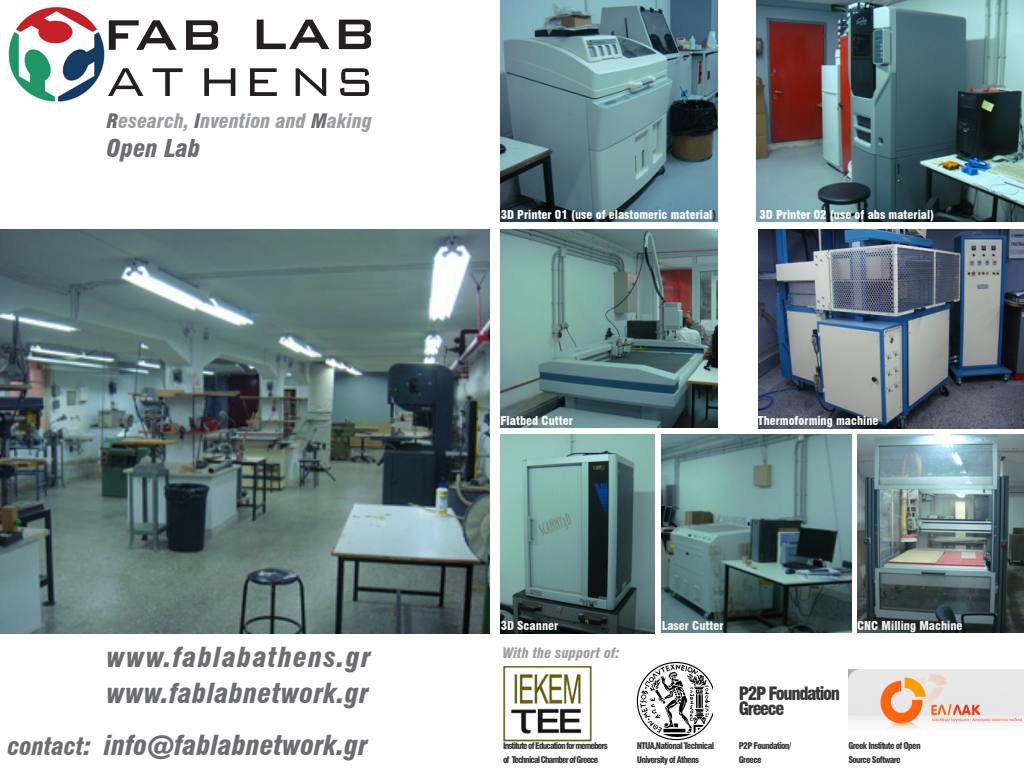
<style>
.page{position:relative;width:1024px;height:768px;background:#fff}
.page>*{position:absolute;margin:0;border:0;box-sizing:border-box;transform-origin:0 0}
.t1{font:500 57.2px "Bank Gothic BT";letter-spacing:-.01em;color:#231f20}
.t2{font:300 53.6px "Bank Gothic BT";letter-spacing:.07em;color:#231f20}
.t3{font:italic 900 condensed 27px "Swiss 721 BT";letter-spacing:.015em;color:#6c6d70}
.t4{font:italic 900 condensed 27px "Swiss 721 BT";letter-spacing:.05em;color:#6c6d70}
.t5{font:italic 900 condensed 24px "Swiss 721 BT";color:#6c6d70}
.t6{font:italic 900 condensed 19.5px "Swiss 721 BT";color:#9b9da0}
.t7{font:900 condensed 18px "Swiss 721 BT";letter-spacing:-.075em;color:#373738}
.t8{font:italic 900 condensed 14px "Swiss 721 BT";color:#9b9da0}
.t9{font:900 condensed 12px "Swiss 721 BT";color:#fff}
.t10{font:900 condensed 12px "Swiss 721 BT";color:#f7f7f8}
.t11{font:900 condensed 12px "Swiss 721 BT";color:#fafafa}
.t12{font:900 condensed 12px "Swiss 721 BT";color:#fcfcfc}
.t13{font:900 condensed 9px/14.4px "Swiss 721 BT";letter-spacing:-.075em;color:#373738}
.t14{font:900 condensed 9px "Swiss 721 BT";letter-spacing:-.1em;color:#373738}
.s1{color:#6c6d70}
.s2{color:#373738}
.s3{font-size:24px}
</style>
<div class="page">
<img style="left:0;top:229px;width:490px;height:404px">
<img style="left:8px;top:6px;width:97px;height:96px">
<img style="left:857px;top:434px;width:167px;height:198px">
<img style="left:758px;top:229px;width:266px;height:200px">
<img style="left:500px;top:434px;width:154px;height:199px">
<img style="left:757px;top:0;width:267px;height:221px">
<img style="left:501px;top:0;width:216px;height:221px">
<img style="left:501px;top:229px;width:216px;height:199px">
<img style="left:662px;top:434px;width:189px;height:198px">
<img style="left:637px;top:662px;width:75px;height:78px">
<img style="left:503px;top:666px;width:89px;height:76px">
<img style="left:848px;top:669px;width:176px;height:60px">
<p class="t1" style="left:101px;top:3px;width:277px">FAB LAB</p>
<p class="t2" style="left:106px;top:53px;width:271px">AT HENS</p>
<p class="t6" style="left:107px;top:109px;width:267px"><span class="s1">R</span>esearch, <span class="s1">I</span>nvention and <span class="s1">M</span>aking</p>
<p class="t5" style="left:107px;top:134px;width:95px">Open Lab</p>
<p class="t9" style="left:501px;top:207px;width:217px">3D Printer 01 (use of elastomeric material<span class="s2">)</span></p>
<p class="t9" style="left:759px;top:207px;width:176px">3D Printer 02 (use of abs material)</p>
<p class="t12" style="left:500px;top:413px;width:74px">Flatbed Cutter</p>
<p class="t11" style="left:758px;top:414px;width:122px">Thermoforming machine</p>
<p class="t10" style="left:501px;top:618px;width:59px">3D Scanner</p>
<p class="t10" style="left:662px;top:618px;width:63px">Laser Cutter</p>
<p class="t10" style="left:857px;top:618px;width:107px">CNC Milling Machine</p>
<p class="t4" style="left:107px;top:641px;width:265px">www.fablabathens.gr</p>
<p class="t3" style="left:107px;top:677px;width:263px">www.fablabnetwork.gr</p>
<p class="t3" style="left:8px;top:729px;width:361px"><span class="s3">contact:</span> info@fablabnetwork.gr</p>
<p class="t13" style="left:637px;top:738px;width:79px">NTUA,National Technical<br>University of Athens</p>
<p class="t13" style="left:739px;top:738px;width:54px">P2P Foundation/</p>
<p class="t8" style="left:502px;top:645px;width:119px">With the support of:</p>
<p class="t7" style="left:739px;top:683px;width:103px">P2P Foundation</p>
<p class="t7" style="left:739px;top:697px;width:47px">Greece</p>
<p class="t14" style="left:503px;top:740px;width:106px">Institute of Education for memebers</p>
<p class="t14" style="left:503px;top:754px;width:97px">of Technical Chamber of Greece</p>
<p class="t13" style="left:739px;top:753px;width:24px">Greece</p>
<p class="t13" style="left:848px;top:738px;width:74px">Greek Institute of Open<br>Source Software</p>
</div>
